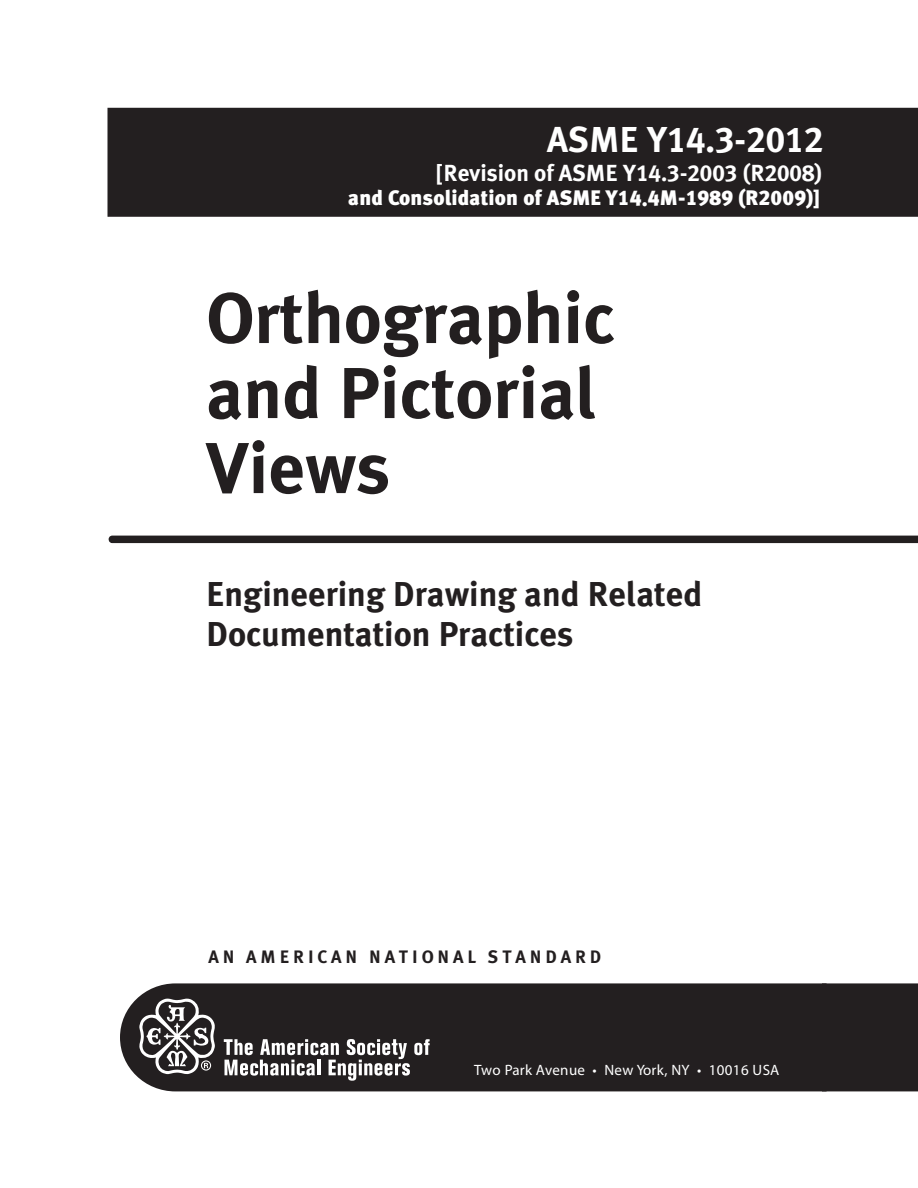
<style>
.page{position:relative;width:918px;height:1188px;background:#fff}
.page>*{position:absolute;margin:0;border:0;box-sizing:border-box;transform-origin:0 0}
.t1{font:700 72px/75px "Meta Plus Lining";color:#231f20}
.t2{font:700 36px "Meta Plus Lining";color:#fff}
.t3{font:700 34.5px/40.5px "Meta Plus Lining";color:#231f20}
.t4{font:700 23.25px "Meta Plus Lining";color:#fff}
.t5{font:21px "Meta Black LF";letter-spacing:.01em;color:#fff}
.t6{font:700 18px "Meta Plus Lining";letter-spacing:.215em;color:#231f20}
.t7{font:15px "Meta Bold LF";letter-spacing:.025em;color:#fff}
</style>
<div class="page">
<div style="left:108px;top:108px;width:810px;height:108px;background:#231f20"></div>
<div style="left:109px;top:536px;width:809px;height:7px;background:#231f20"></div>
<div style="left:826px;top:983px;width:92px;height:108px;background:#231f20"></div>
<div style="left:120px;top:983px;width:706px;height:108px;background:#231f20"></div>
<svg style="left:139px;top:998px;width:77px;height:77px"></svg>
<svg style="left:224px;top:1039px;width:206px;height:42px"></svg>
<p class="t2" style="left:547px;top:126px;width:278px">ASME Y14.3-2012</p>
<p class="t4" style="left:437px;top:164px;width:387px">[Revision of ASME Y14.3-2003 (R2008)</p>
<p class="t5" style="left:348px;top:185px;width:473px">and Consolidation of ASME Y14.4M-1989 (R2009)]</p>
<p class="t1" style="left:206px;top:286px;width:410px">Orthographic and Pictorial<br>Views</p>
<p class="t3" style="left:206px;top:576px;width:498px">Engineering Drawing and Related<br>Documentation Practices</p>
<p class="t6" style="left:208px;top:950px;width:394px">AN AMERICAN NATIONAL STANDARD</p>
<p class="t7" style="left:474px;top:1061px;width:307px">Two Park Avenue • New York, NY • 10016 USA</p>
</div>
